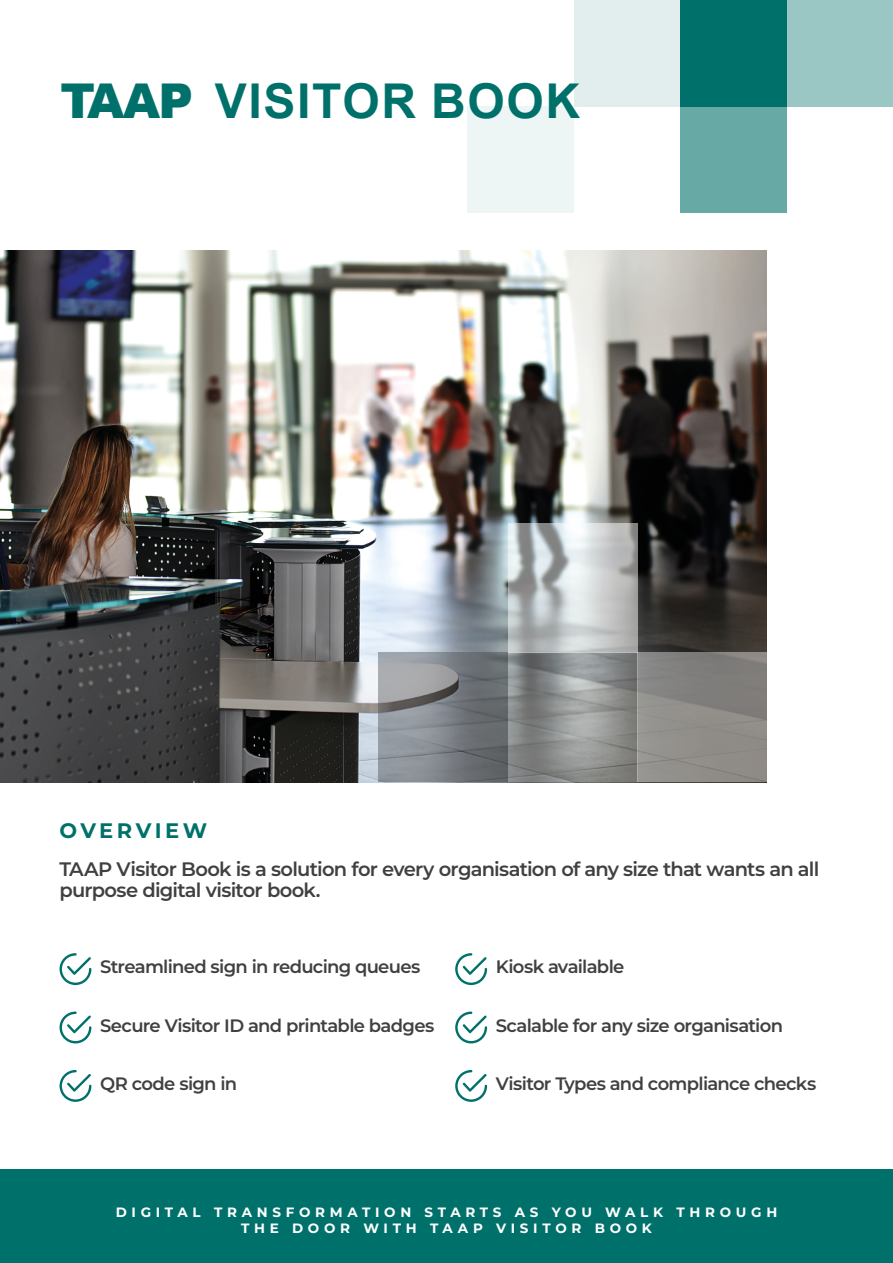
<style>
.page{position:relative;width:893px;height:1263px;background:#fff}
.page>*{position:absolute;margin:0;border:0;box-sizing:border-box;transform-origin:0 0}
.t1{font:700 48px "Arial";letter-spacing:.035em;color:#00716a}
.t2{font:700 21px "Montserrat";letter-spacing:.16em;color:#00716a}
.t3{font:600 19.5px/21px "Montserrat";letter-spacing:-.04em;color:#404042}
.t4{font:600 18px "Montserrat";letter-spacing:-.04em;color:#404042}
.t5{font:700 13.5px/16.2px "Montserrat";letter-spacing:.35em;color:#fff;text-align:center}
.s1{font-weight:900}
</style>
<div class="page">
<div style="left:0;top:1169px;width:893px;height:94px;background:#00716a"></div>
<div style="left:787px;top:0;width:106px;height:106px;background:#9ac6c3"></div>
<div style="left:680px;top:106px;width:106px;height:107px;background:#66a9a5"></div>
<div style="left:680px;top:0;width:106px;height:106px;background:#00716a"></div>
<div style="left:574px;top:0;width:106px;height:106px;background:#e1eeed"></div>
<div style="left:468px;top:106px;width:106px;height:107px;background:#eef5f5"></div>
<img style="left:0;top:251px;width:767px;height:531px">
<svg style="left:637px;top:653px;width:130px;height:129px;background:#8a8885"></svg>
<svg style="left:508px;top:523px;width:129px;height:130px;background:#bfc3c3"></svg>
<svg style="left:508px;top:653px;width:129px;height:129px;background:#898c8b"></svg>
<svg style="left:378px;top:653px;width:130px;height:129px;background:#7f8387"></svg>
<svg style="left:60px;top:953px;width:31px;height:32px"></svg>
<svg style="left:455px;top:953px;width:32px;height:32px"></svg>
<svg style="left:60px;top:1011px;width:31px;height:32px"></svg>
<svg style="left:455px;top:1011px;width:32px;height:32px"></svg>
<svg style="left:60px;top:1070px;width:31px;height:32px"></svg>
<svg style="left:455px;top:1070px;width:32px;height:32px"></svg>
<h1 class="t1" style="left:60px;top:68px;width:521px"><span class="s1">TAAP</span> VISITOR BOOK</h1>
<p class="t2" style="left:60px;top:816px;width:149px">OVERVIEW</p>
<p class="t3" style="left:60px;top:857px;width:761px">TAAP Visitor Book is a solution for every organisation of any size that wants an all purpose digital visitor book.</p>
<p class="t4" style="left:100px;top:954px;width:322px">Streamlined sign in reducing queues</p>
<p class="t4" style="left:496px;top:954px;width:130px">Kiosk available</p>
<p class="t4" style="left:100px;top:1012px;width:336px">Secure Visitor ID and printable badges</p>
<p class="t4" style="left:496px;top:1013px;width:289px">Scalable for any size organisation</p>
<p class="t4" style="left:100px;top:1071px;width:139px">QR code sign in</p>
<p class="t4" style="left:496px;top:1071px;width:322px">Visitor Types and compliance checks</p>
<p class="t5" style="left:116px;top:1203px;width:663px">DIGITAL TRANSFORMATION STARTS AS YOU WALK THROUGH<br>THE DOOR WITH TAAP VISITOR BOOK</p>
</div>
